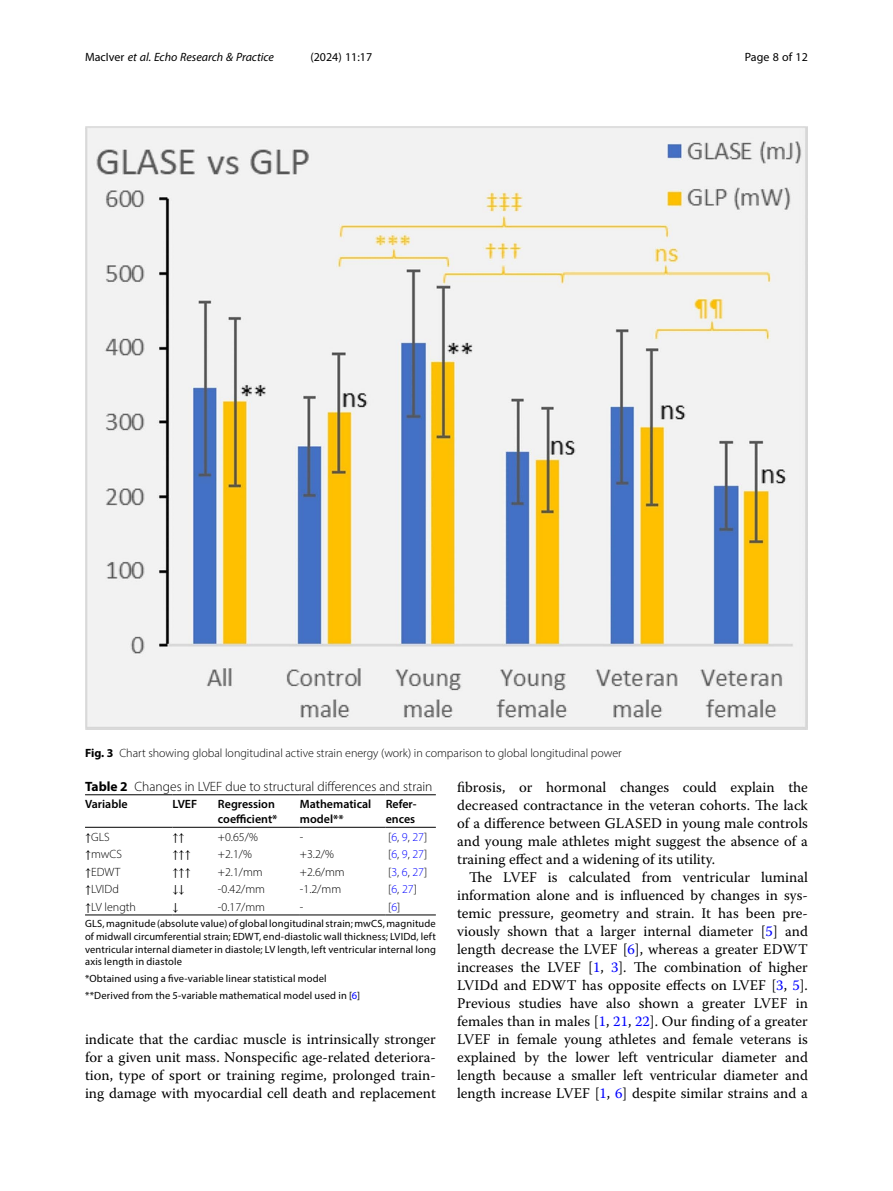
<style>
.page{position:relative;width:893px;height:1191px;background:#fff}
.page>*{position:absolute;margin:0;border:0;box-sizing:border-box;transform-origin:0 0}
.Body_Text_Indent{font:14.7px/18px "Warnock Pro";color:#000;text-align:justify}
.Table_Caption{font:300 13.5px "Myriad Pro";color:#000}
.Table_Body{font:300 12px "Myriad Pro";color:#000}
.Figure_Caption{font:300 12px "Myriad Pro";color:#000}
.Table_Head{font:600 12px/15px "Myriad Pro";color:#000}
.t1{font:italic 12px "Myriad Pro";color:#000}
.t2{font:12px "Myriad Pro";color:#000}
.Table_Body-2{font:12px "STIX";color:#000}
.Table_Footnote{font:10.5px/12.8px "Myriad Pro";letter-spacing:.015em;color:#000;text-align:justify}
.s1{font-style:normal}
.s2{font-weight:700}
.s3{font-family:"STIX";font-weight:400}
.s4{color:#00f}
</style>
<div class="page">
<hr style="left:85px;top:827px;width:88px;height:1px;background:#000">
<hr style="left:173px;top:794px;width:45px;height:1px;background:#000">
<hr style="left:173px;top:827px;width:45px;height:1px;background:#000">
<hr style="left:218px;top:794px;width:82px;height:1px;background:#000">
<hr style="left:218px;top:827px;width:82px;height:1px;background:#000">
<hr style="left:300px;top:794px;width:86px;height:1px;background:#000">
<hr style="left:300px;top:827px;width:86px;height:1px;background:#000">
<hr style="left:386px;top:794px;width:50px;height:1px;background:#000">
<hr style="left:386px;top:827px;width:50px;height:1px;background:#000">
<hr style="left:173px;top:914px;width:45px;height:1px;background:#000">
<hr style="left:218px;top:914px;width:82px;height:1px;background:#000">
<hr style="left:300px;top:914px;width:86px;height:1px;background:#000">
<hr style="left:386px;top:914px;width:50px;height:1px;background:#000">
<hr style="left:85px;top:914px;width:88px;height:1px;background:#000">
<hr style="left:85px;top:794px;width:88px;height:1px;background:#000">
<img style="left:85px;top:126px;width:723px;height:603px">
<p class="t1" style="left:85px;top:50px;width:190px"><span class="s1">MacIver</span> et al. Echo Research &amp; Practice</p>
<p class="t2" style="left:310px;top:50px;width:63px">(2024) 11:17</p>
<p class="t2" style="left:745px;top:50px;width:65px">Page 8 of 12</p>
<p class="Figure_Caption" style="left:85px;top:745px;width:538px"><span class="s2">Fig. 3</span> Chart showing global longitudinal active strain energy (work) in comparison to global longitudinal power</p>
<p class="Table_Caption" style="left:85px;top:778px;width:349px"><span class="s2">Table 2</span> Changes in LVEF due to structural differences and strain</p>
<p class="Table_Head" style="left:85px;top:796px;width:44px">Variable</p>
<p class="Table_Head" style="left:173px;top:796px;width:26px">LVEF</p>
<p class="Table_Head" style="left:218px;top:796px;width:61px">Regression coefficient*</p>
<p class="Table_Head" style="left:300px;top:796px;width:73px">Mathematical model**</p>
<p class="Table_Head" style="left:386px;top:796px;width:32px">Refer&shy;ences</p>
<p class="Table_Body" style="left:85px;top:829px;width:26px"><span class="s3">↑</span>GLS</p>
<p class="Table_Body-2" style="left:173px;top:828px;width:14px">↑↑</p>
<p class="Table_Body" style="left:218px;top:829px;width:41px">+0.65/%</p>
<p class="Table_Body" style="left:300px;top:829px;width:5px">-</p>
<p class="Table_Body" style="left:388px;top:829px;width:41px">[<span class="s4">6</span>, <span class="s4">9</span>, <span class="s4">27</span>]</p>
<p class="Table_Body" style="left:85px;top:847px;width:38px"><span class="s3">↑</span>mwCS</p>
<p class="Table_Body-2" style="left:173px;top:846px;width:20px">↑↑↑</p>
<p class="Table_Body" style="left:218px;top:847px;width:36px">+2.1/%</p>
<p class="Table_Body" style="left:300px;top:847px;width:36px">+3.2/%</p>
<p class="Table_Body" style="left:388px;top:847px;width:41px">[<span class="s4">6</span>, <span class="s4">9</span>, <span class="s4">27</span>]</p>
<p class="Table_Body" style="left:85px;top:864px;width:37px"><span class="s3">↑</span>EDWT</p>
<p class="Table_Body-2" style="left:173px;top:863px;width:20px">↑↑↑</p>
<p class="Table_Body" style="left:218px;top:864px;width:46px">+2.1/mm</p>
<p class="Table_Body" style="left:300px;top:864px;width:46px">+2.6/mm</p>
<p class="Table_Body" style="left:388px;top:864px;width:41px">[<span class="s4">3</span>, <span class="s4">6</span>, <span class="s4">27</span>]</p>
<p class="Table_Body" style="left:85px;top:882px;width:35px"><span class="s3">↑</span>LVIDd</p>
<p class="Table_Body-2" style="left:173px;top:881px;width:14px">↓↓</p>
<p class="Table_Body" style="left:218px;top:882px;width:49px">-0.42/mm</p>
<p class="Table_Body" style="left:300px;top:882px;width:43px">-1.2/mm</p>
<p class="Table_Body" style="left:388px;top:882px;width:30px">[<span class="s4">6</span>, <span class="s4">27</span>]</p>
<p class="Table_Body" style="left:85px;top:899px;width:53px"><span class="s3">↑</span>LV length</p>
<p class="Table_Body-2" style="left:173px;top:898px;width:8px">↓</p>
<p class="Table_Body" style="left:218px;top:899px;width:49px">-0.17/mm</p>
<p class="Table_Body" style="left:300px;top:899px;width:5px">-</p>
<p class="Table_Body" style="left:388px;top:899px;width:14px">[<span class="s4">6</span>]</p>
<p class="Table_Footnote" style="left:85px;top:917px;width:352px">GLS, magnitude (absolute value) of global longitudinal strain; mwCS, magnitude of midwall circumferential strain; EDWT, end-diastolic wall thickness; LVIDd, left ventricular internal diameter in diastole; LV length, left ventricular internal long axis length in diastole</p>
<p class="Table_Footnote" style="left:85px;top:972px;width:243px">*Obtained using a five-variable linear statistical model</p>
<p class="Table_Footnote" style="left:85px;top:989px;width:277px">**Derived from the 5-variable mathematical model used in [<span class="s4">6</span>]</p>
<p class="Body_Text_Indent" style="left:85px;top:1030px;width:352px">indicate that the cardiac muscle is intrinsically stronger for a given unit mass. Nonspecific age-related deteriora&shy;tion, type of sport or training regime, prolonged train&shy;ing damage with myocardial cell death and replacement</p>
<p class="Body_Text_Indent" style="left:457px;top:778px;width:352px">fibrosis, or hormonal changes could explain the decreased contractance in the veteran cohorts. The lack of a difference between GLASED in young male controls and young male athletes might suggest the absence of a training effect and a widening of its utility.</p>
<p class="Body_Text_Indent" style="left:457px;top:868px;width:352px;text-indent:12px">The LVEF is calculated from ventricular luminal information alone and is influenced by changes in sys&shy;temic pressure, geometry and strain. It has been pre&shy;viously shown that a larger internal diameter [<span class="s4">5</span>] and length decrease the LVEF [<span class="s4">6</span>], whereas a greater EDWT increases the LVEF [<span class="s4">1</span>, <span class="s4">3</span>]. The combination of higher LVIDd and EDWT has opposite effects on LVEF [<span class="s4">3</span>, <span class="s4">5</span>].<br>Previous studies have also shown a greater LVEF in females than in males [<span class="s4">1</span>, <span class="s4">21</span>, <span class="s4">22</span>]. Our finding of a greater LVEF in female young athletes and female veterans is explained by the lower left ventricular diameter and length because a smaller left ventricular diameter and length increase LVEF [<span class="s4">1</span>, <span class="s4">6</span>] despite similar strains and a</p>
</div>
